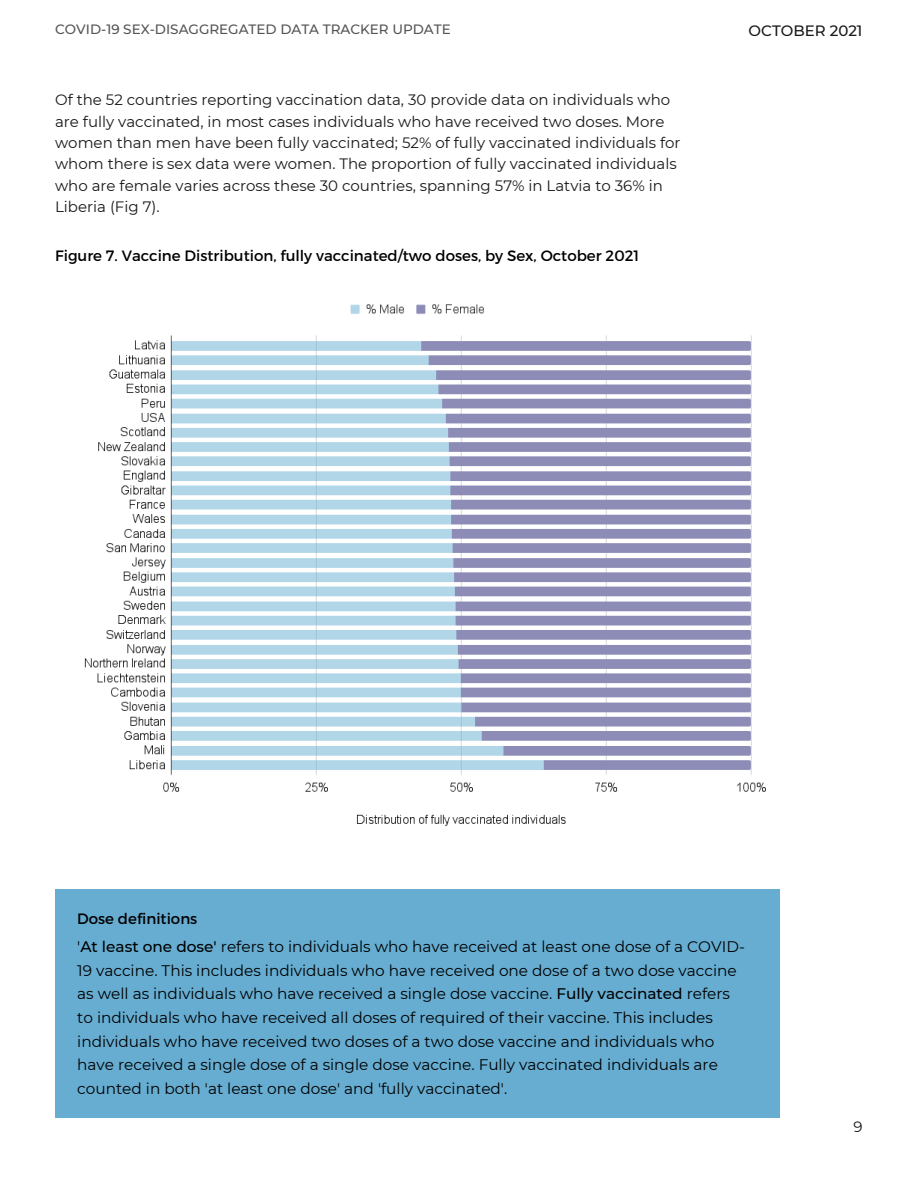
<style>
.page{position:relative;width:918px;height:1188px;background:#fff}
.page>*{position:absolute;margin:0;border:0;box-sizing:border-box;transform-origin:0 0}
.t1{font:15.3px/23.7px "Montserrat";color:#000}
.t2{font:15px/21.3px "Montserrat";color:#181818}
.t3{font:15px "Montserrat";color:#000}
.t4{font:500 15px "Montserrat";color:#181818}
.t5{font:500 13.5px "Montserrat";color:#545454}
.s1{font-weight:500}
</style>
<div class="page">
<div style="left:55px;top:890px;width:725px;height:228px;background:#66add1"></div>
<img style="left:84px;top:304px;width:682px;height:523px">
<p class="t5" style="left:55px;top:21px;width:397px">COVID-19 SEX-DISAGGREGATED DATA TRACKER UPDATE</p>
<p class="t2" style="left:55px;top:89px;width:627px">Of the 52 countries reporting vaccination data, 30 provide data on individuals who are fully vaccinated, in most cases individuals who have received two doses. More women than men have been fully vaccinated; 52% of fully vaccinated individuals for whom there is sex data were women. The proportion of fully vaccinated individuals who are female varies across these 30 countries, spanning 57% in Latvia to 36% in Liberia (Fig 7).</p>
<p class="t3" style="left:55px;top:246px;width:586px">Figure 7. Vaccine Distribution, fully vaccinated/two doses, by Sex, October 2021</p>
<p class="t4" style="left:749px;top:22px;width:115px">OCTOBER 2021</p>
<p class="t3" style="left:77px;top:909px;width:122px">Dose definitions</p>
<p class="t1" style="left:77px;top:935px;width:669px">'<span class="s1">At least one dose'</span> refers to individuals who have received at least one dose of a COVID-19 vaccine. This includes individuals who have received one dose of a two dose vaccine as well as individuals who have received a single dose vaccine. <span class="s1">Fully vaccinated</span> refers to individuals who have received all doses of required of their vaccine. This includes individuals who have received two doses of a two dose vaccine and individuals who have received a single dose of a single dose vaccine. Fully vaccinated individuals are counted in both 'at least one dose' and 'fully vaccinated'.</p>
<p class="t2" style="left:853px;top:1116px;width:11px">9</p>
</div>
